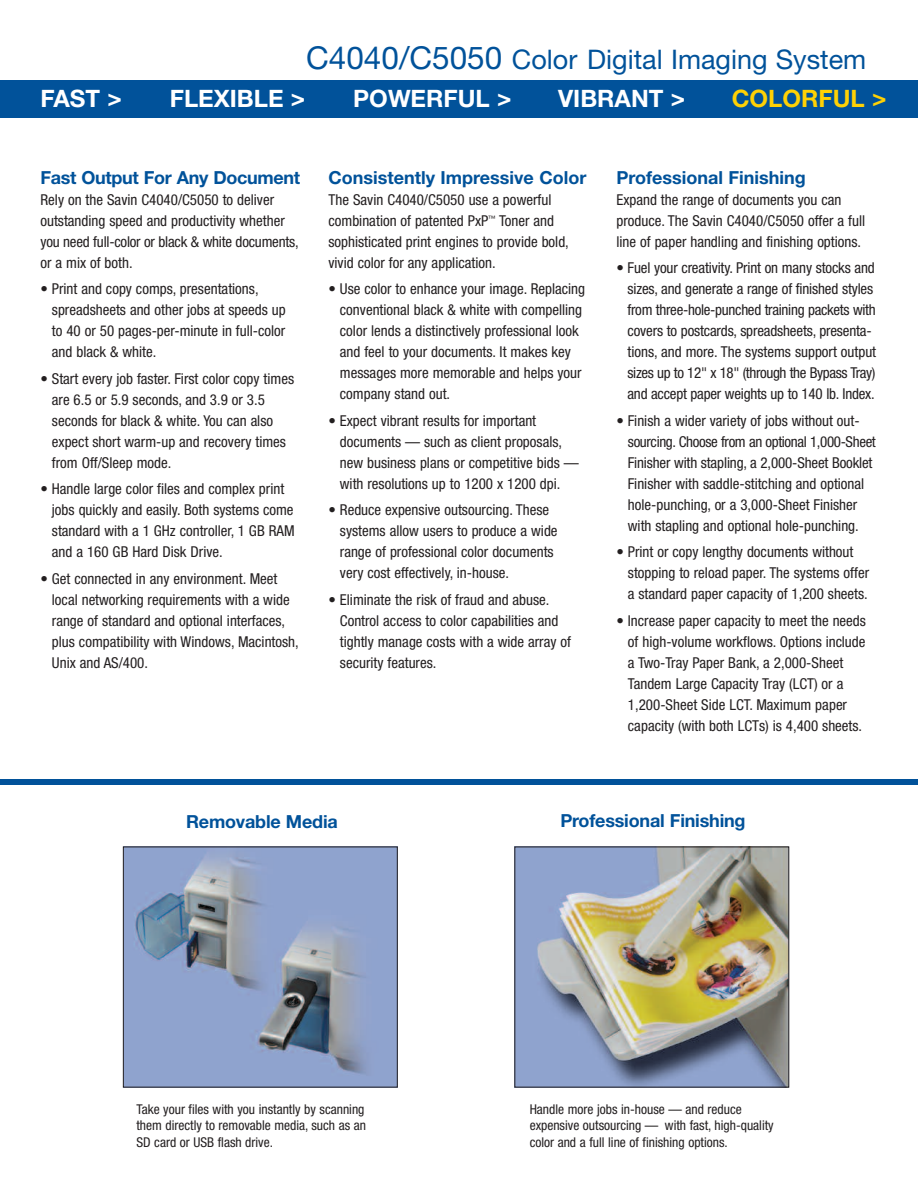
<style>
.page{position:relative;width:918px;height:1188px;background:#fff}
.page>*{position:absolute;margin:0;border:0;box-sizing:border-box;transform-origin:0 0}
.t1{font:27px "Helvetica Neue";color:#01529a}
.t2{font:700 24px "Helvetica Neue";color:#fff}
.t3{font:700 24px "Helvetica Neue";color:#fed105}
.t4{font:700 18px "Helvetica Neue";letter-spacing:-.01em;color:#01529a}
.t5{font:condensed 15px/21px "Helvetica Neue";color:#231f20}
.t6{font:condensed 13.5px/16.5px "Helvetica Neue";color:#231f20}
.s1{font-size:31.5px}
</style>
<div class="page">
<div style="left:0;top:81px;width:918px;height:37px;background:#01529a"></div>
<div style="left:0;top:779px;width:918px;height:5px;background:#01529a"></div>
<img style="left:517px;top:849px;width:270px;height:236px">
<img style="left:125px;top:849px;width:271px;height:236px">
<div style="left:123px;top:847px;width:275px;height:240px;border:1px solid #231f20"></div>
<h1 class="t1" style="left:306px;top:50px;width:562px"><span class="s1">C4040/C5050</span> Color Digital Imaging System</h1>
<h2 class="t2" style="left:40px;top:90px;width:83px">FAST &gt;</h2>
<h2 class="t2" style="left:170px;top:90px;width:137px">FLEXIBLE &gt;</h2>
<h2 class="t2" style="left:353px;top:90px;width:160px">POWERFUL &gt;</h2>
<h2 class="t2" style="left:558px;top:90px;width:129px">VIBRANT &gt;</h2>
<h2 class="t3" style="left:732px;top:90px;width:156px">COLORFUL &gt;</h2>
<p class="t4" style="left:40px;top:171px;width:261px">Fast Output For Any Document</p>
<p class="t5" style="left:40px;top:190px;width:260px">Rely on the Savin C4040/C5050 to deliver outstanding speed and productivity whether you need full-color or black &amp; white documents, or a mix of both.</p>
<p class="t5" style="left:52px;top:280px;width:235px;text-indent:-11px">• Print and copy comps, presentations, spreadsheets and other jobs at speeds up to 40 or 50 pages-per-minute in full-color and black &amp; white.</p>
<p class="t5" style="left:52px;top:369px;width:244px;text-indent:-11px">• Start every job faster. First color copy times are 6.5 or 5.9 seconds, and 3.9 or 3.5 seconds for black &amp; white. You can also expect short warm-up and recovery times from Off/Sleep mode.</p>
<p class="t5" style="left:52px;top:480px;width:244px;text-indent:-11px">• Handle large color files and complex print jobs quickly and easily. Both systems come standard with a 1 GHz controller, 1 GB RAM and a 160 GB Hard Disk Drive.</p>
<p class="t5" style="left:52px;top:569px;width:248px;text-indent:-11px">• Get connected in any environment. Meet local networking requirements with a wide range of standard and optional interfaces, plus compatibility with Windows, Macintosh, Unix and AS/400.</p>
<p class="t4" style="left:328px;top:171px;width:259px">Consistently Impressive Color</p>
<p class="t5" style="left:328px;top:190px;width:242px">The Savin C4040/C5050 use a powerful combination of patented PxP<sup>™</sup> Toner and sophisticated print engines to provide bold, vivid color for any application.</p>
<p class="t5" style="left:340px;top:280px;width:247px;text-indent:-11px">• Use color to enhance your image. Replacing conventional black &amp; white with compelling color lends a distinctively professional look and feel to your documents. It makes key messages more memorable and helps your company stand out.</p>
<p class="t5" style="left:340px;top:411px;width:240px;text-indent:-11px">• Expect vibrant results for important documents — such as client proposals, new business plans or competitive bids — with resolutions up to 1200 x 1200 dpi.</p>
<p class="t5" style="left:340px;top:501px;width:219px;text-indent:-11px">• Reduce expensive outsourcing. These systems allow users to produce a wide range of professional color documents very cost effectively, in-house.</p>
<p class="t5" style="left:340px;top:590px;width:233px;text-indent:-11px">• Eliminate the risk of fraud and abuse.<br>Control access to color capabilities and tightly manage costs with a wide array of security features.</p>
<p class="t4" style="left:616px;top:171px;width:191px">Professional Finishing</p>
<p class="t5" style="left:616px;top:190px;width:250px">Expand the range of documents you can produce. The Savin C4040/C5050 offer a full line of paper handling and finishing options.</p>
<p class="t5" style="left:628px;top:259px;width:250px;text-indent:-11px">• Fuel your creativity. Print on many stocks and sizes, and generate a range of finished styles from three-hole-punched training packets with covers to postcards, spreadsheets, presenta&shy;tions, and more. The systems support output sizes up to 12" x 18" (through the Bypass Tray) and accept paper weights up to 140 lb. Index.</p>
<p class="t5" style="left:628px;top:411px;width:249px;text-indent:-11px">• Finish a wider variety of jobs without out&shy;sourcing. Choose from an optional 1,000-Sheet Finisher with stapling, a 2,000-Sheet Booklet Finisher with saddle-stitching and optional hole-punching, or a 3,000-Sheet Finisher with stapling and optional hole-punching.</p>
<p class="t5" style="left:628px;top:543px;width:243px;text-indent:-11px">• Print or copy lengthy documents without stopping to reload paper. The systems offer a standard paper capacity of 1,200 sheets.</p>
<p class="t5" style="left:628px;top:611px;width:240px;text-indent:-11px">• Increase paper capacity to meet the needs of high-volume workflows. Options include a Two-Tray Paper Bank, a 2,000-Sheet Tandem Large Capacity Tray (LCT) or a 1,200-Sheet Side LCT. Maximum paper capacity (with both LCTs) is 4,400 sheets.</p>
<p class="t4" style="left:186px;top:815px;width:153px">Removable Media</p>
<p class="t4" style="left:560px;top:815px;width:187px">Professional Finishing</p>
<p class="t6" style="left:136px;top:1102px;width:231px;text-align:justify">Take your files with you instantly by scanning them directly to removable media, such as an SD card or USB flash drive.</p>
<p class="t6" style="left:530px;top:1102px;width:246px">Handle more jobs in-house — and reduce expensive outsourcing — with fast, high-quality color and a full line of finishing options.</p>
</div>
